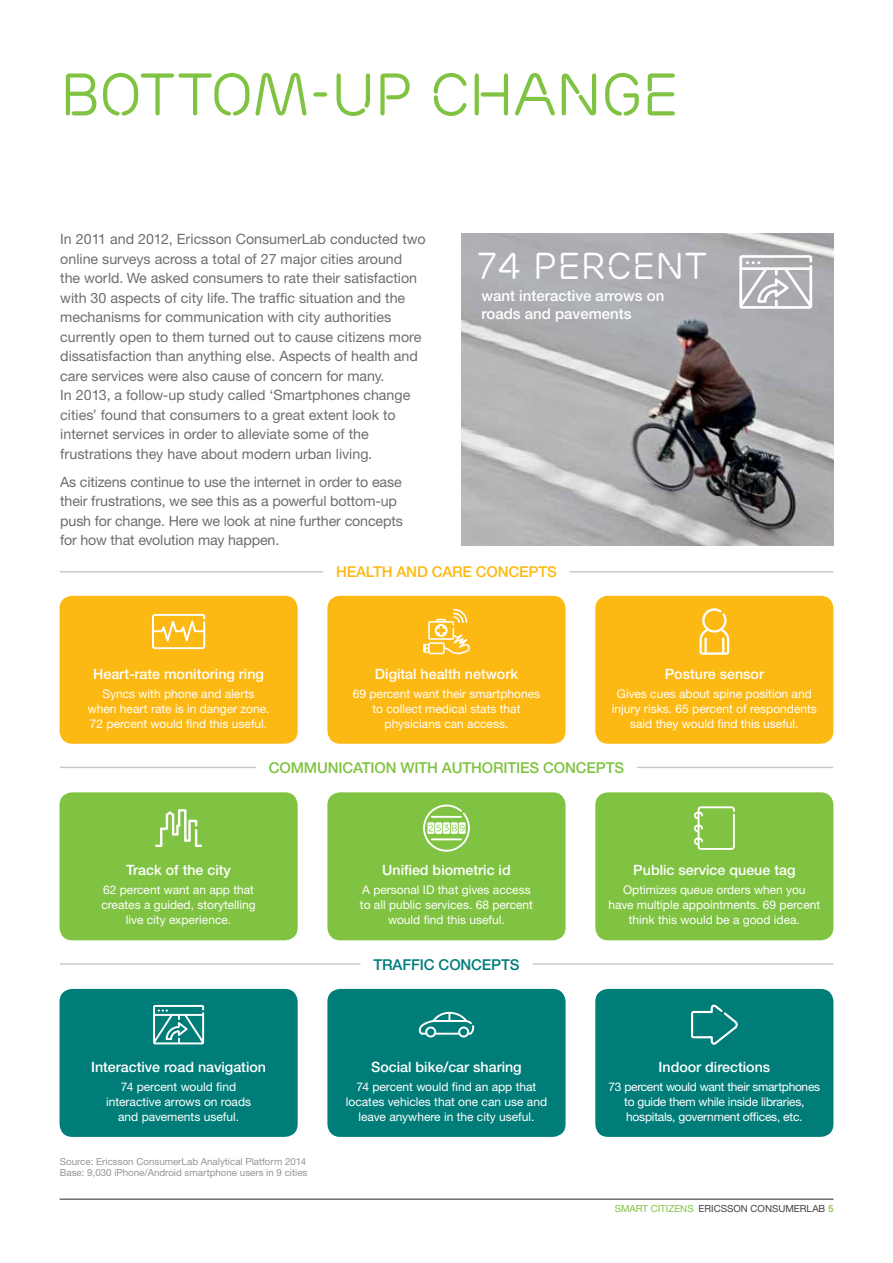
<style>
.page{position:relative;width:893px;height:1263px;background:#fff}
.page>*{position:absolute;margin:0;border:0;box-sizing:border-box;transform-origin:0 0}
.t1{font:60px "Ericsson Capital";letter-spacing:-.025em;color:#80c342}
.t2{font:37.5px "Ericsson Capital";color:#fff}
.t3{font:500 15px/18px "Ericsson Sans";color:#fff}
.t4{font:500 15px "Ericsson Sans";letter-spacing:-.01em;color:#80c342}
.t5{font:500 15px "Ericsson Sans";letter-spacing:-.01em;color:#fdb913}
.t6{font:500 15px "Ericsson Sans";letter-spacing:-.01em;color:#007d79}
.t7{font:14.25px/19.5px "Ericsson Sans";color:#6d6e71}
.t8{font:500 14.25px "Ericsson Sans";color:#fff}
.t9{font:12px/15px "Ericsson Sans";color:#fff;text-align:center}
.t10{font:12px/15px "Ericsson Sans";letter-spacing:-.02em;color:#fff;text-align:center}
.t11{font:9.75px/11.7px "Ericsson Sans";color:#939598}
.t12{font:9.75px "Ericsson Sans";color:#414042}
.s1{color:#80c342}
.s2{font-weight:500;color:#80c342}
</style>
<div class="page">
<hr style="left:60px;top:1198px;width:773px;height:2px;background:#6d6e71">
<img style="left:461px;top:234px;width:372px;height:311px">
<div style="left:60px;top:596px;width:238px;height:148px;background:#fdb913;border-radius:13px"></div>
<div style="left:327px;top:596px;width:239px;height:148px;background:#fdb913;border-radius:13px"></div>
<div style="left:595px;top:596px;width:238px;height:148px;background:#fdb913;border-radius:13px"></div>
<svg style="left:152px;top:614px;width:53px;height:35px"></svg>
<svg style="left:699px;top:608px;width:30px;height:47px"></svg>
<svg style="left:423px;top:609px;width:47px;height:45px"></svg>
<div style="left:60px;top:989px;width:238px;height:148px;background:#007d79;border-radius:13px"></div>
<div style="left:327px;top:989px;width:239px;height:148px;background:#007d79;border-radius:13px"></div>
<div style="left:595px;top:989px;width:238px;height:148px;background:#007d79;border-radius:13px"></div>
<svg style="left:419px;top:1012px;width:55px;height:25px"></svg>
<svg style="left:691px;top:1005px;width:47px;height:40px"></svg>
<svg style="left:153px;top:1005px;width:51px;height:39px"></svg>
<svg style="left:739px;top:255px;width:73px;height:54px"></svg>
<div style="left:60px;top:792px;width:238px;height:148px;background:#80c342;border-radius:13px"></div>
<div style="left:327px;top:792px;width:239px;height:148px;background:#80c342;border-radius:13px"></div>
<div style="left:595px;top:792px;width:238px;height:148px;background:#80c342;border-radius:13px"></div>
<svg style="left:423px;top:804px;width:47px;height:48px"></svg>
<svg style="left:694px;top:806px;width:41px;height:44px"></svg>
<svg style="left:155px;top:809px;width:47px;height:38px"></svg>
<hr style="left:60px;top:963px;width:300px;height:2px;background:#c7c8ca">
<hr style="left:533px;top:963px;width:300px;height:2px;background:#c7c8ca">
<hr style="left:60px;top:571px;width:263px;height:1px;background:#c7c8ca">
<hr style="left:570px;top:571px;width:263px;height:1px;background:#c7c8ca">
<hr style="left:60px;top:767px;width:195px;height:1px;background:#c7c8ca">
<hr style="left:638px;top:767px;width:195px;height:1px;background:#c7c8ca">
<h1 class="t1" style="left:60px;top:59px;width:621px">BOTTOM-UP CHANGE</h1>
<p class="t7" style="left:60px;top:229px;width:367px">In 2011 and 2012, Ericsson ConsumerLab conducted two online surveys across a total of 27 major cities around the world. We asked consumers to rate their satisfaction with 30 aspects of city life. The traffic situation and the mechanisms for communication with city authorities currently open to them turned out to cause citizens more dissatisfaction than anything else. Aspects of health and care services were also cause of concern for many.<br>In 2013, a follow-up study called ‘Smartphones change cities’ found that consumers to a great extent look to internet services in order to alleviate some of the frustrations they have about modern urban living.</p>
<p class="t7" style="left:60px;top:472px;width:344px">As citizens continue to use the internet in order to ease their frustrations, we see this as a powerful bottom-up push for change. Here we look at nine further concepts for how that evolution may happen.</p>
<h2 class="t2" style="left:477px;top:244px;width:231px">74 PERCENT</h2>
<p class="t3" style="left:481px;top:287px;width:184px">want interactive arrows on roads and pavements</p>
<p class="t8" style="left:93px;top:665px;width:172px">Heart-rate monitoring ring</p>
<p class="t9" style="left:88px;top:686px;width:183px">Syncs with phone and alerts when heart rate is in danger zone.<br>72 percent would find this useful.</p>
<p class="t5" style="left:336px;top:563px;width:222px">HEALTH AND CARE CONCEPTS</p>
<p class="t8" style="left:375px;top:665px;width:145px">Digital health network</p>
<p class="t9" style="left:353px;top:686px;width:189px">69 percent want their smartphones to collect medical stats that physicians can access.</p>
<p class="t8" style="left:665px;top:665px;width:101px">Posture sensor</p>
<p class="t9" style="left:612px;top:686px;width:207px">Gives cues about spine position and injury risks. 65 percent of respondents said they would find this useful.</p>
<p class="t4" style="left:269px;top:760px;width:357px">COMMUNICATION WITH AUTHORITIES CONCEPTS</p>
<p class="t8" style="left:126px;top:862px;width:106px">Track of the city</p>
<p class="t9" style="left:101px;top:883px;width:156px">62 percent want an app that creates a guided, storytelling live city experience.</p>
<p class="t8" style="left:382px;top:862px;width:130px">Unified biometric id</p>
<p class="t9" style="left:360px;top:883px;width:175px">A personal ID that gives access to all public services. 68 percent would find this useful.</p>
<p class="t6" style="left:373px;top:956px;width:148px">TRAFFIC CONCEPTS</p>
<p class="t8" style="left:633px;top:862px;width:164px">Public service queue tag</p>
<p class="t9" style="left:608px;top:883px;width:213px">Optimizes queue orders when you<br>have multiple appointments. 69 percent think this would be a good idea.</p>
<p class="t8" style="left:91px;top:1058px;width:177px">Interactive road navigation</p>
<p class="t9" style="left:106px;top:1079px;width:147px">74 percent would find interactive arrows on roads and pavements useful.</p>
<p class="t11" style="left:60px;top:1155px;width:249px">Source: Ericsson ConsumerLab Analytical Platform 2014<br>Base: 9,030 iPhone/Android smartphone users in 9 cities</p>
<p class="t8" style="left:371px;top:1058px;width:152px">Social bike/car sharing</p>
<p class="t9" style="left:346px;top:1079px;width:203px">74 percent would find an app that locates vehicles that one can use and leave anywhere in the city useful.</p>
<p class="t8" style="left:658px;top:1058px;width:113px">Indoor directions</p>
<p class="t10" style="left:609px;top:1079px;width:213px">73 percent would want their smartphones to guide them while inside libraries, hospitals, government offices, etc.</p>
<p class="t12" style="left:615px;top:1203px;width:220px"><span class="s1">SMART CITIZENS</span> ERICSSON CONSUMERLAB <span class="s2">5</span></p>
</div>
